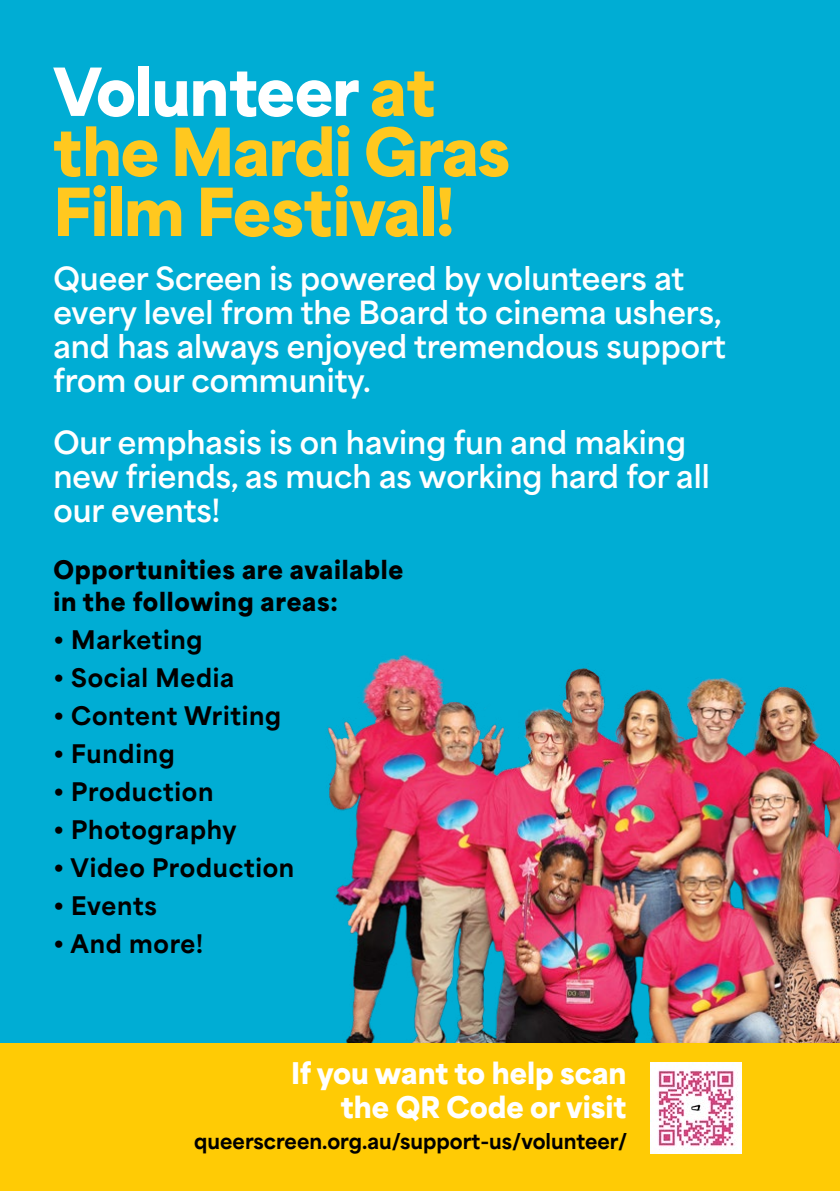
<style>
.page{position:relative;width:840px;height:1191px;background:#fff}
.page>*{position:absolute;margin:0;border:0;box-sizing:border-box;transform-origin:0 0}
.t1{font:900 62px/60px "Area Normal";letter-spacing:-.02em;color:#ffc81f}
.t2{font:700 30px/34px "Area Normal";color:#fff}
.t3{font:900 28px/34px "Area Normal";color:#fff;text-align:right}
.t4{font:800 24px "Area Normal";letter-spacing:.03em;color:#000}
.t5{font:900 24px/32px "Area Normal";letter-spacing:.03em;color:#000}
.t6{font:800 20px "Area Normal";color:#000}
.s1{color:#fff}
</style>
<div class="page">
<div style="left:0;top:0;width:839px;height:1191px;background:#00add4"></div>
<img style="left:328px;top:655px;width:511px;height:388px">
<div style="left:0;top:1043px;width:839px;height:148px;background:#ffcb05"></div>
<img style="left:650px;top:1062px;width:91px;height:91px">
<h1 class="t1" style="left:53px;top:56px;width:458px"><span class="s1">Volunteer</span> at the Mardi Gras<br>Film Festival!</h1>
<p class="t2" style="left:53px;top:259px;width:673px">Queer Screen is powered by volunteers at every level from the Board to cinema ushers, and has always enjoyed tremendous support from our community.</p>
<p class="t2" style="left:53px;top:422px;width:657px">Our emphasis is on having fun and making new friends, as much as working hard for all our events!</p>
<p class="t5" style="left:53px;top:551px;width:351px">Opportunities are available in the following areas:</p>
<p class="t4" style="left:53px;top:618px;width:151px">• Marketing</p>
<p class="t4" style="left:53px;top:656px;width:182px">• Social Media</p>
<p class="t4" style="left:53px;top:694px;width:229px">• Content Writing</p>
<p class="t4" style="left:53px;top:732px;width:123px">• Funding</p>
<p class="t4" style="left:53px;top:770px;width:161px">• Production</p>
<p class="t4" style="left:53px;top:808px;width:185px">• Photography</p>
<p class="t4" style="left:53px;top:846px;width:242px">• Video Production</p>
<p class="t4" style="left:53px;top:884px;width:105px">• Events</p>
<p class="t4" style="left:53px;top:922px;width:151px">• And more!</p>
<p class="t3" style="left:291px;top:1054px;width:337px">If you want to help scan the QR Code or visit</p>
<p class="t6" style="left:194px;top:1123px;width:434px">queerscreen.org.au/support-us/volunteer/</p>
</div>
